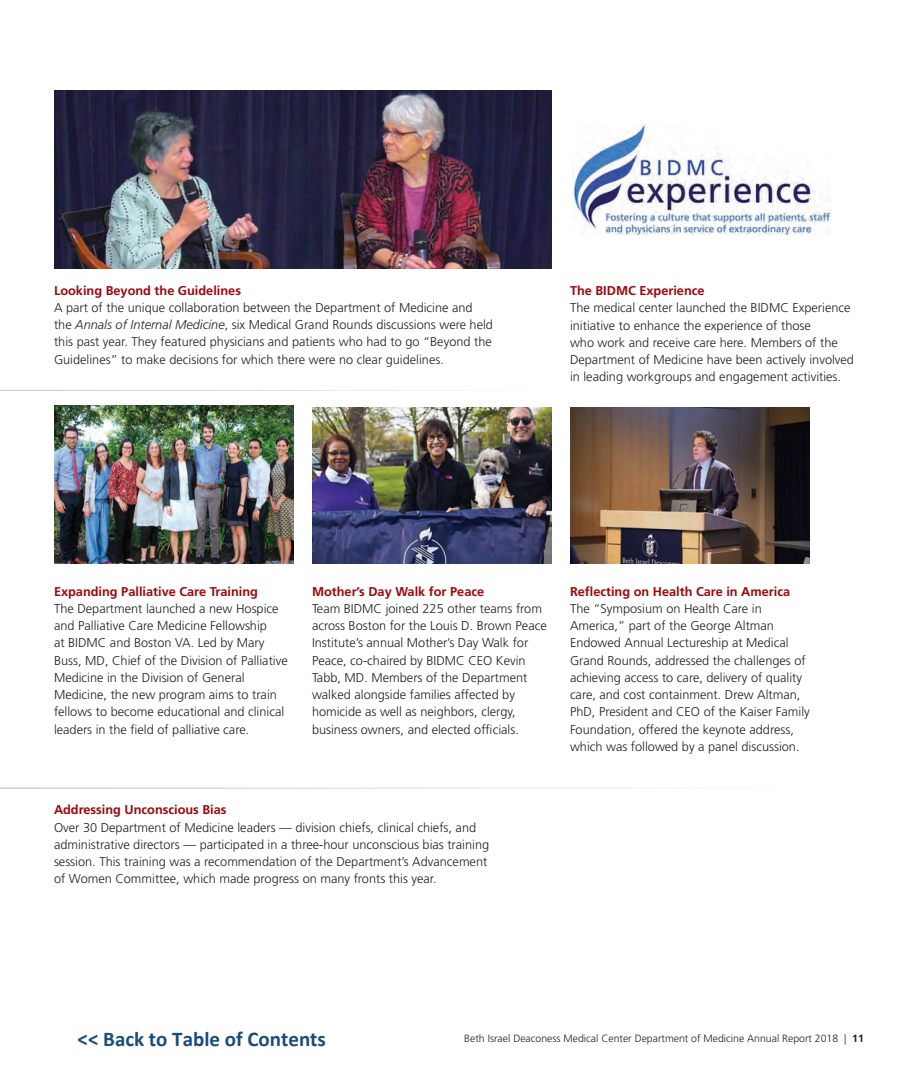
<style>
.page{position:relative;width:918px;height:1080px;background:#fff}
.page>*{position:absolute;margin:0;border:0;box-sizing:border-box;transform-origin:0 0}
.t1{font:700 21px "Calibri";color:#1a4c7c}
.t2{font:300 12.75px/17.2px "Frutiger";color:#231f20}
.t3{font:700 12.75px "Frutiger";color:#9d070d}
.t4{font:300 10.5px "Frutiger LT Std";color:#231f20}
.s1{font-style:italic}
.s2{color:#9d070d}
.s3{font-weight:700}
</style>
<div class="page">
<img style="left:54px;top:405px;width:240px;height:159px">
<img style="left:312px;top:407px;width:240px;height:157px">
<img style="left:572px;top:125px;width:258px;height:109px">
<img style="left:54px;top:91px;width:497px;height:177px">
<img style="left:570px;top:407px;width:239px;height:157px">
<hr style="left:0;top:390px;width:552px;height:1px;background:#627179">
<hr style="left:0;top:788px;width:800px;height:1px;background:#627179">
<p class="t3" style="left:54px;top:283px;width:189px">Looking Beyond the Guidelines</p>
<p class="t2" style="left:54px;top:299px;width:441px">A part of the unique collaboration between the Department of Medicine and the <span class="s1">Annals of Internal Medicine</span>, six Medical Grand Rounds discussions were held this past year. They featured physicians and patients who had to go “Beyond the Guidelines” to make decisions for which there were no clear guidelines.</p>
<p class="t3" style="left:570px;top:283px;width:136px">The BIDMC Experience</p>
<p class="t2" style="left:570px;top:300px;width:286px">The medical center launched the BIDMC Experience initiative to enhance the experience of those<br>who work and receive care here. Members of the Department of Medicine have been actively involved in leading workgroups and engagement activities.</p>
<p class="t3" style="left:54px;top:584px;width:206px">Expanding Palliative Care Training</p>
<p class="t2" style="left:54px;top:600px;width:235px">The Department launched a new Hospice and Palliative Care Medicine Fellowship<br>at BIDMC and Boston VA. Led by Mary Buss, MD, Chief of the Division of Palliative Medicine in the Division of General Medicine, the new program aims to train fellows to become educational and clinical leaders in the field of palliative care.</p>
<p class="t3" style="left:312px;top:584px;width:174px">Mother’s Day Walk for Peace</p>
<p class="t2" style="left:312px;top:600px;width:236px">Team BIDMC joined 225 other teams from across Boston for the Louis D. Brown Peace Institute’s annual Mother’s Day Walk for Peace, co-chaired by BIDMC CEO Kevin Tabb, MD. Members of the Department walked alongside families affected by homicide as well as neighbors, clergy, business owners, and elected officials.</p>
<p class="t3" style="left:54px;top:802px;width:174px">Addressing Unconscious Bias</p>
<p class="t2" style="left:54px;top:819px;width:437px">Over 30 Department of Medicine leaders — division chiefs, clinical chiefs, and administrative directors — participated in a three-hour unconscious bias training session. This training was a recommendation of the Department’s Advancement of Women Committee, which made progress on many fronts this year.</p>
<p class="t3" style="left:570px;top:584px;width:222px">Reflecting on Health Care in America</p>
<p class="t2" style="left:570px;top:600px;width:241px">The “Symposium on Health Care in America,” part of the George Altman Endowed Annual Lectureship at Medical Grand Rounds, addressed the challenges of achieving access to care, delivery of quality care, and cost containment. Drew Altman, PhD, President and CEO of the Kaiser Family Foundation, offered the keynote address, which was followed by a panel discussion.</p>
<h1 class="t1" style="left:78px;top:1026px;width:250px">&lt;&lt; Back to Table of Contents</h1>
<p class="t4" style="left:464px;top:1033px;width:401px">Beth Israel Deaconess Medical Center Department of Medicine Annual Report 2018 <span class="s2">|</span> <span class="s3">11</span></p>
</div>
